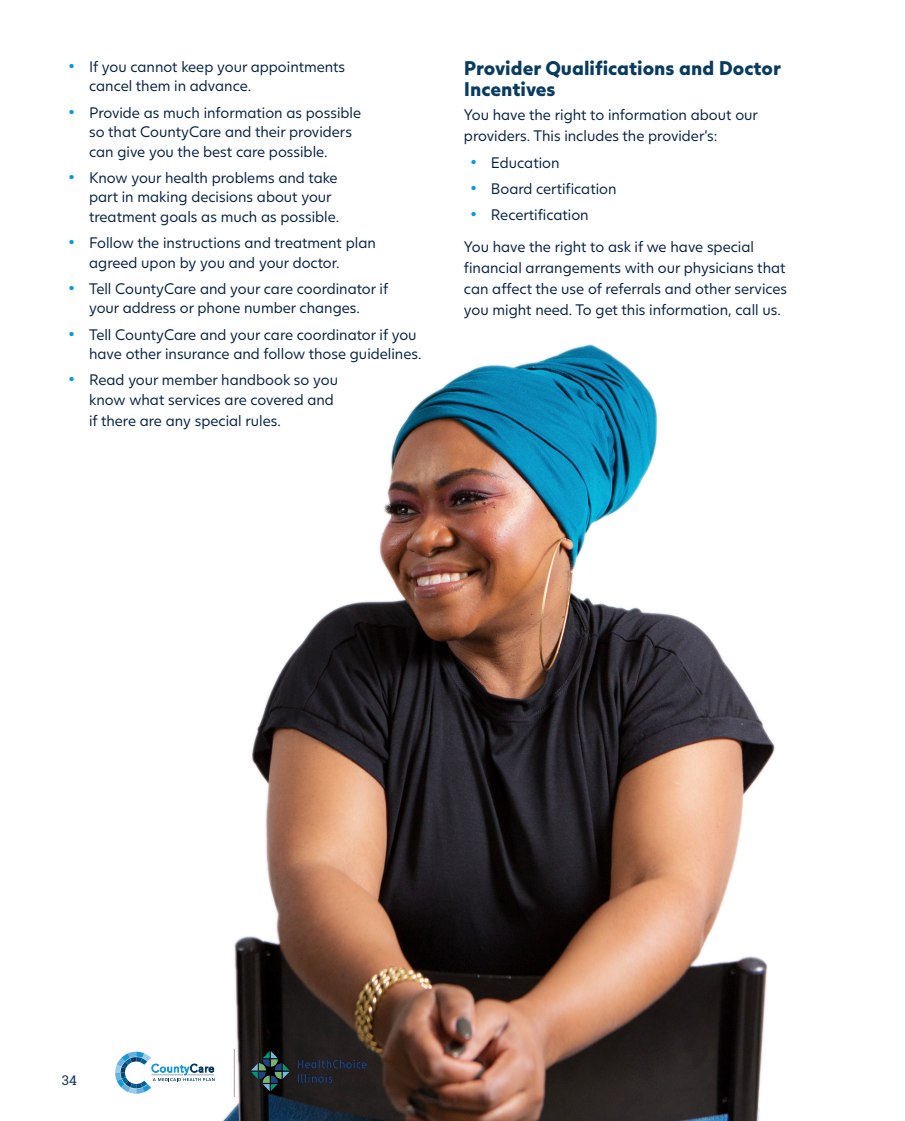
<style>
.page{position:relative;width:905px;height:1121px;background:#fff}
.page>*{position:absolute;margin:0;border:0;box-sizing:border-box;transform-origin:0 0}
.SUB_TITLE{font:900 19.5px/21px "Juli Sans";color:#083b60}
.BODYCOPY{font:15px/19.5px "Juli Sans";color:#001e41}
.t1{font:13.5px "Roboto Slab";color:#133863}
.s1{font-weight:700;font-size:18px;color:#009bde}
</style>
<div class="page">
<img style="left:131px;top:344px;width:644px;height:776px">
<svg style="left:115px;top:1051px;width:100px;height:42px"></svg>
<hr style="left:234px;top:1049px;width:1px;height:47px;background:#a0a1a5">
<img style="left:250px;top:1050px;width:117px;height:41px">
<p class="BODYCOPY" style="left:89px;top:55px;width:257px;text-indent:-20px"><span class="s1">•</span> If you cannot keep your appointments cancel them in advance.</p>
<p class="BODYCOPY" style="left:89px;top:101px;width:273px;text-indent:-20px"><span class="s1">•</span> Provide as much information as possible so that CountyCare and their providers can give you the best care possible.</p>
<p class="BODYCOPY" style="left:89px;top:166px;width:252px;text-indent:-20px"><span class="s1">•</span> Know your health problems and take part in making decisions about your treatment goals as much as possible.</p>
<p class="BODYCOPY" style="left:89px;top:232px;width:288px;text-indent:-20px"><span class="s1">•</span> Follow the instructions and treatment plan agreed upon by you and your doctor.</p>
<p class="BODYCOPY" style="left:69px;top:277px;width:321px;text-align:center"><span class="s1">•</span> Tell CountyCare and your care coordinator if your address or phone number changes.</p>
<p class="BODYCOPY" style="left:89px;top:323px;width:334px;text-indent:-20px"><span class="s1">•</span> Tell CountyCare and your care coordinator if you have other insurance and follow those guidelines.</p>
<p class="BODYCOPY" style="left:69px;top:369px;width:270px;text-align:right"><span class="s1">•</span> Read your member handbook so you know what services are covered and</p>
<p class="BODYCOPY" style="left:89px;top:409px;width:193px">if there are any special rules.</p>
<p class="SUB_TITLE" style="left:464px;top:55px;width:318px">Provider Qualifications and Doctor<br>Incentives</p>
<p class="BODYCOPY" style="left:464px;top:103px;width:295px;line-height:21px">You have the right to information about our providers. This includes the provider’s:</p>
<p class="BODYCOPY" style="left:470px;top:151px;width:90px"><span class="s1">•</span> Education</p>
<p class="BODYCOPY" style="left:470px;top:177px;width:147px"><span class="s1">•</span> Board certification</p>
<p class="BODYCOPY" style="left:470px;top:204px;width:119px"><span class="s1">•</span> Recertification</p>
<p class="BODYCOPY" style="left:464px;top:235px;width:325px;line-height:21px">You have the right to ask if we have special financial arrangements with our physicians that can affect the use of referrals and other services you might need. To get this information, call us.</p>
<p class="t1" style="left:62px;top:1071px;width:17px">34</p>
</div>
